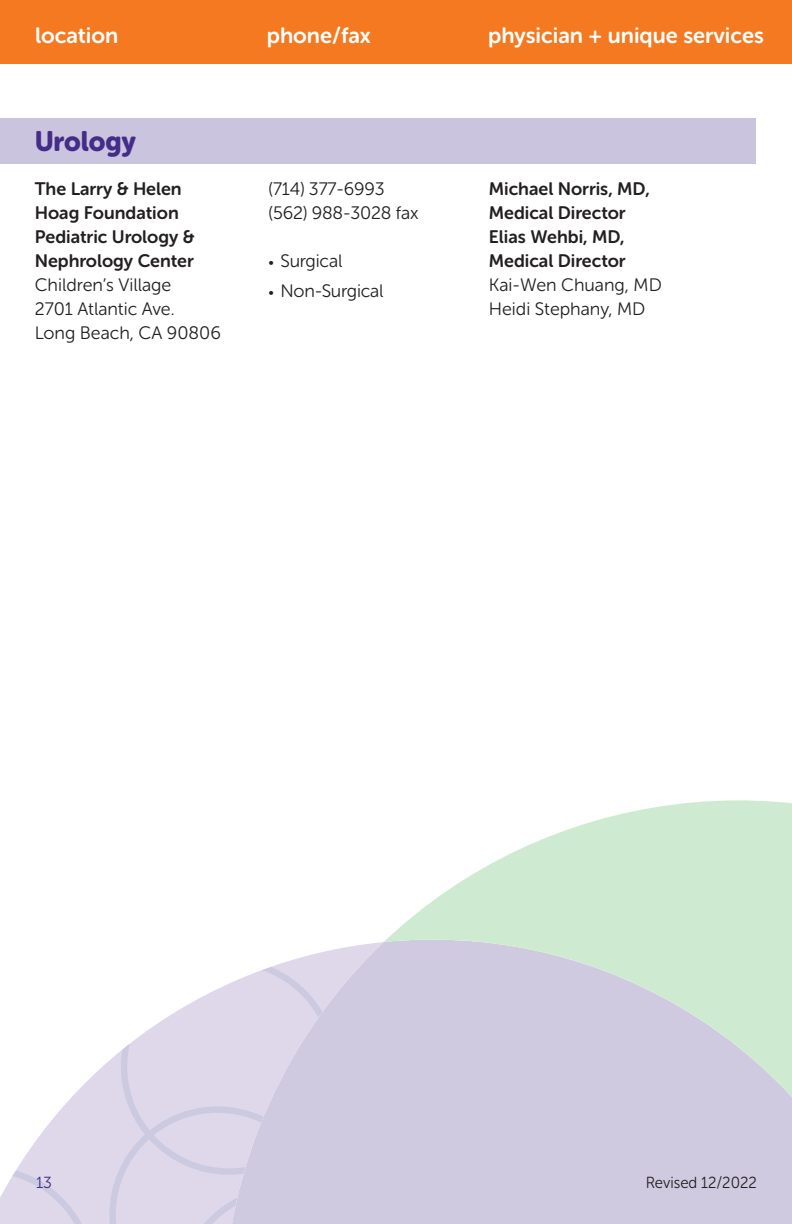
<style>
.page{position:relative;width:792px;height:1224px;background:#fff}
.page>*{position:absolute;margin:0;border:0;box-sizing:border-box;transform-origin:0 0}
.t1{font:28px "Museo Sans Rounded 900";color:#442c88;scale:.95 1}
.t2{font:22px "Museo Sans Rounded 700";color:#fff}
.t3{font:18px/24px "Museo Sans Rounded 300";color:#231f20}
.t4{font:18px/24px "Museo Sans Rounded 700";color:#231f20}
.t5{font:16px "Museo Sans Rounded 300";color:#231f20;scale:.95 1}
.t6{font:16px "Museo Sans Rounded 300";color:#442c88}
.s1{font-size:14px}
</style>
<div class="page">
<div style="left:0;top:0;width:792px;height:63px;background:#f47921"></div>
<svg style="left:0;top:1061px;width:109px;height:163px"></svg>
<svg style="left:109px;top:1028px;width:42px;height:196px;background:#ded9ea"></svg>
<svg style="left:151px;top:942px;width:233px;height:282px;background:#dbd6e8"></svg>
<svg style="left:384px;top:800px;width:408px;height:424px;background:#d3dade"></svg>
<div style="left:0;top:118px;width:756px;height:46px;background:#cac4df"></div>
<p class="t2" style="left:35px;top:23px;width:85px">location</p>
<p class="t2" style="left:267px;top:23px;width:106px">phone/fax</p>
<p class="t2" style="left:488px;top:23px;width:277px">physician + unique services</p>
<h1 class="t1" style="left:35px;top:125px;width:108px">Urology</h1>
<p class="t4" style="left:35px;top:177px;width:161px">The Larry &amp; Helen<br>Hoag Foundation<br>Pediatric Urology &amp;<br>Nephrology Center</p>
<p class="t3" style="left:35px;top:273px;width:188px">Children’s Village<br>2701 Atlantic Ave.<br>Long Beach, CA 90806</p>
<p class="t3" style="left:268px;top:177px;width:151px">(714) 377-6993 (562) 988-3028 fax</p>
<p class="t3" style="left:268px;top:249px;width:75px"><span class="s1">•</span> Surgical</p>
<p class="t3" style="left:268px;top:279px;width:117px"><span class="s1">•</span> Non-Surgical</p>
<p class="t4" style="left:489px;top:177px;width:162px">Michael Norris, MD,<br>Medical Director<br>Elias Wehbi, MD,<br>Medical Director</p>
<p class="t3" style="left:489px;top:273px;width:174px">Kai-Wen Chuang, MD<br>Heidi Stephany, MD</p>
<p class="t6" style="left:36px;top:1174px;width:17px">13</p>
<p class="t5" style="left:646px;top:1174px;width:118px">Revised 12/2022</p>
</div>
